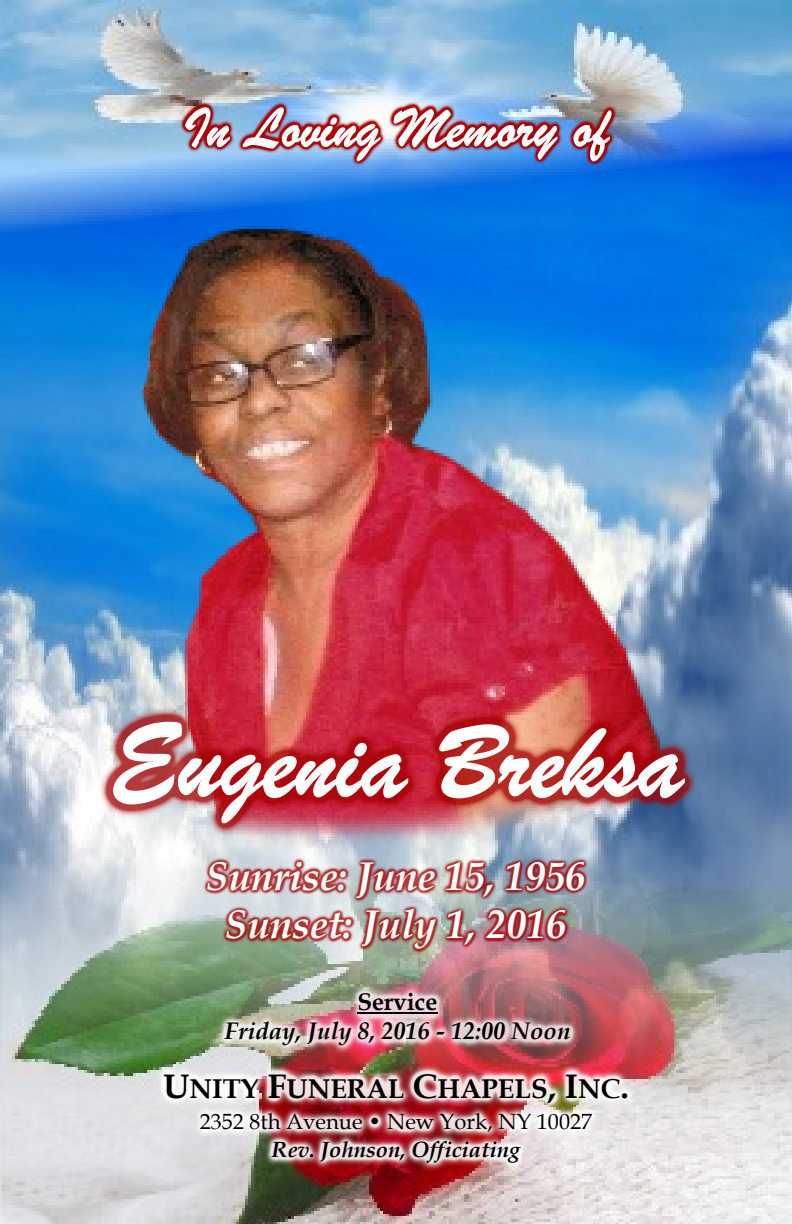
<style>
.page{position:relative;width:792px;height:1224px;background:#fff}
.page>*{position:absolute;margin:0;border:0;box-sizing:border-box;transform-origin:0 0}
.t1{font:italic 700 40px/48.2px "Book Antiqua";color:#fff;text-align:center}
.t2{font:700 27.2px "Book Antiqua";color:#000}
.t3{font:italic 700 24px "Book Antiqua";color:#000}
.t4{font:700 24px "Book Antiqua";color:#000}
.t5{font:22px "Book Antiqua";color:#000}
.t6{font:italic 700 22px "Book Antiqua";color:#000}
.s1{font-size:34px}
</style>
<div class="page">
<img style="left:0;top:234px;width:792px;height:624px">
<img style="left:0;top:0;width:792px;height:234px">
<img style="left:131px;top:218px;width:530px;height:454px">
<img style="left:57px;top:81px;width:678px;height:132px">
<svg style="left:185px;top:107px;width:45px;height:41px"></svg>
<svg style="left:243px;top:107px;width:138px;height:54px"></svg>
<img style="left:394px;top:108px;width:163px;height:52px">
<svg style="left:573px;top:110px;width:39px;height:51px"></svg>
<img style="left:0;top:858px;width:792px;height:366px">
<img style="left:63px;top:1067px;width:666px;height:119px">
<img style="left:63px;top:976px;width:669px;height:91px">
<hr style="left:358px;top:1013px;width:80px;height:1px;background:#000">
<img style="left:20px;top:672px;width:752px;height:193px">
<svg style="left:113px;top:722px;width:295px;height:101px"></svg>
<svg style="left:439px;top:724px;width:246px;height:74px"></svg>
<img style="left:124px;top:845px;width:544px;height:118px">
<p class="t1" style="left:206px;top:857px;width:381px">Sunrise: June 15, 1956<br>Sunset: July 1, 2016</p>
<p class="t4" style="left:358px;top:993px;width:82px">Service</p>
<p class="t3" style="left:225px;top:1022px;width:347px">Friday, July 8, 2016 - 12:00 Noon</p>
<p class="t2" style="left:163px;top:1078px;width:467px"><span class="s1">U</span>NITY <span class="s1">F</span>UNERAL <span class="s1">C</span>HAPELS<span class="s1">, I</span>NC<span class="s1">.</span></p>
<p class="t5" style="left:200px;top:1113px;width:394px">2352 8th Avenue • New York, NY 10027</p>
<p class="t6" style="left:272px;top:1141px;width:250px">Rev. Johnson, Officiating</p>
</div>
